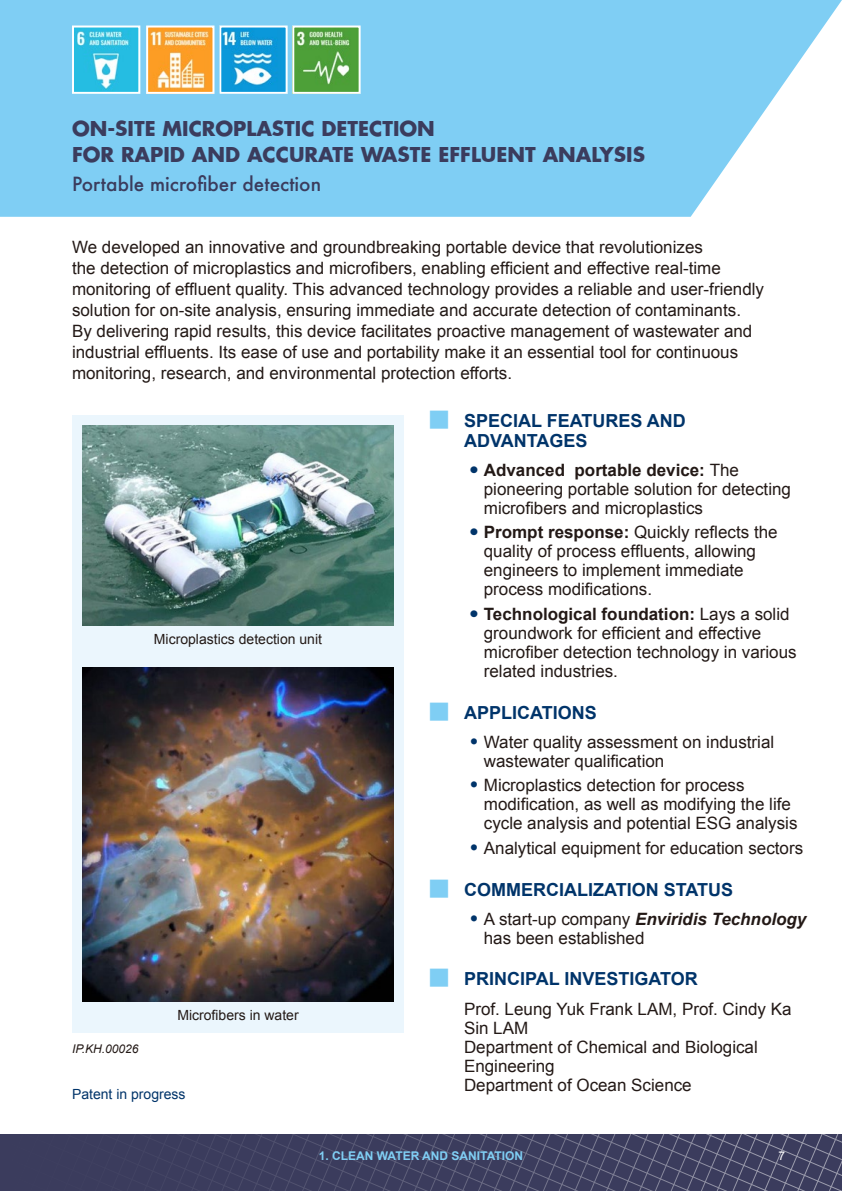
<style>
.page{position:relative;width:842px;height:1191px;background:#fff}
.page>*{position:absolute;margin:0;border:0;box-sizing:border-box;transform-origin:0 0}
.t1{font:700 20px/26px "Futura";color:#3b3c5d}
.t2{font:500 19px "Futura";color:#3b3c5d}
.t3{font:700 18px/20px "Arial";color:#00346a}
.t4{font:17px/19px "Arial";color:#231916}
.t5{font:14px "Arial";color:#231916}
.t6{font:14px "Arial";color:#00346a}
.t7{font:700 12px "Arial";color:#7fcef4}
.t8{font:italic 12px "Arial";color:#231916}
.t9{font:12px "Arial";color:#fff}
.s1{font-weight:700;font-size:24px;color:#00346a}
.s2{font-weight:700}
.s3{font-size:24px;color:#00346a}
.s4{font-weight:700;font-style:italic}
</style>
<div class="page">
<svg style="left:0;top:0;width:842px;height:217px;fill:#7fcef4"></svg>
<div style="left:0;top:1134px;width:842px;height:57px;background:#3b3c5d"></div>
<div style="left:72px;top:415px;width:332px;height:618px;background:#ebf6fd"></div>
<img style="left:82px;top:425px;width:312px;height:201px">
<img style="left:82px;top:668px;width:312px;height:333px">
<img style="left:295px;top:29px;width:63px;height:62px">
<div style="left:292px;top:26px;width:69px;height:68px;border:2px solid #fff"></div>
<img style="left:75px;top:29px;width:62px;height:62px">
<div style="left:72px;top:26px;width:68px;height:68px;border:2px solid #fff"></div>
<img style="left:149px;top:29px;width:62px;height:62px">
<div style="left:146px;top:26px;width:68px;height:68px;border:2px solid #fff"></div>
<img style="left:222px;top:29px;width:63px;height:62px">
<div style="left:219px;top:26px;width:69px;height:68px;border:2px solid #fff"></div>
<p class="t1" style="left:72px;top:115px;width:574px">ON-SITE MICROPLASTIC DETECTION<br>FOR RAPID AND ACCURATE WASTE EFFLUENT ANALYSIS</p>
<p class="t2" style="left:72px;top:171px;width:251px">Portable microfiber detection</p>
<p class="t4" style="left:72px;top:236px;width:693px;line-height:21px">We developed an innovative and groundbreaking portable device that revolutionizes<br>the detection of microplastics and microfibers, enabling efficient and effective real-time monitoring of effluent quality. This advanced technology provides a reliable and user-friendly solution for on-site analysis, ensuring immediate and accurate detection of contaminants.<br>By delivering rapid results, this device facilitates proactive management of wastewater and industrial effluents. Its ease of use and portability make it an essential tool for continuous monitoring, research, and environmental protection efforts.</p>
<p class="t5" style="left:154px;top:630px;width:170px">Microplastics detection unit</p>
<p class="t8" style="left:72px;top:1040px;width:68px">IP.KH.00026</p>
<p class="t5" style="left:177px;top:1005px;width:123px">Microfibers in water</p>
<p class="t6" style="left:72px;top:1084px;width:115px">Patent in progress</p>
<p class="t3" style="left:464px;top:411px;width:223px">SPECIAL FEATURES AND<br>ADVANTAGES</p>
<p class="t4" style="left:484px;top:460px;width:309px;text-indent:-14px"><span class="s1">•</span> <span class="s2">Advanced portable device:</span> The pioneering portable solution for detecting microfibers and microplastics</p>
<p class="t4" style="left:484px;top:523px;width:295px;text-indent:-14px"><span class="s1">•</span> <span class="s2">Prompt response:</span> Quickly reflects the quality of process effluents, allowing engineers to implement immediate process modifications.</p>
<p class="t4" style="left:484px;top:604px;width:314px;text-indent:-14px"><span class="s1">•</span> <span class="s2">Technological foundation:</span> Lays a solid groundwork for efficient and effective microfiber detection technology in various related industries.</p>
<p class="t3" style="left:464px;top:703px;width:134px">APPLICATIONS</p>
<p class="t4" style="left:484px;top:732px;width:292px;text-indent:-14px"><span class="s3">•</span> Water quality assessment on industrial wastewater qualification</p>
<p class="t4" style="left:484px;top:776px;width:315px;text-indent:-14px"><span class="s3">•</span> Microplastics detection for process modification, as well as modifying the life cycle analysis and potential ESG analysis</p>
<p class="t4" style="left:470px;top:839px;width:335px"><span class="s3">•</span> Analytical equipment for education sectors</p>
<p class="t3" style="left:464px;top:880px;width:270px">COMMERCIALIZATION STATUS</p>
<p class="t4" style="left:484px;top:909px;width:324px;text-indent:-14px"><span class="s3">•</span> A start-up company <span class="s4">Enviridis Technology </span>has been established</p>
<p class="t3" style="left:464px;top:969px;width:235px">PRINCIPAL INVESTIGATOR</p>
<p class="t4" style="left:464px;top:999px;width:329px">Prof. Leung Yuk Frank LAM, Prof. Cindy Ka<br>Sin LAM<br>Department of Chemical and Biological<br>Engineering<br>Department of Ocean Science</p>
<p class="t7" style="left:319px;top:1148px;width:206px">1. CLEAN WATER AND SANITATION</p>
<p class="t9" style="left:778px;top:1148px;width:8px">7</p>
</div>
